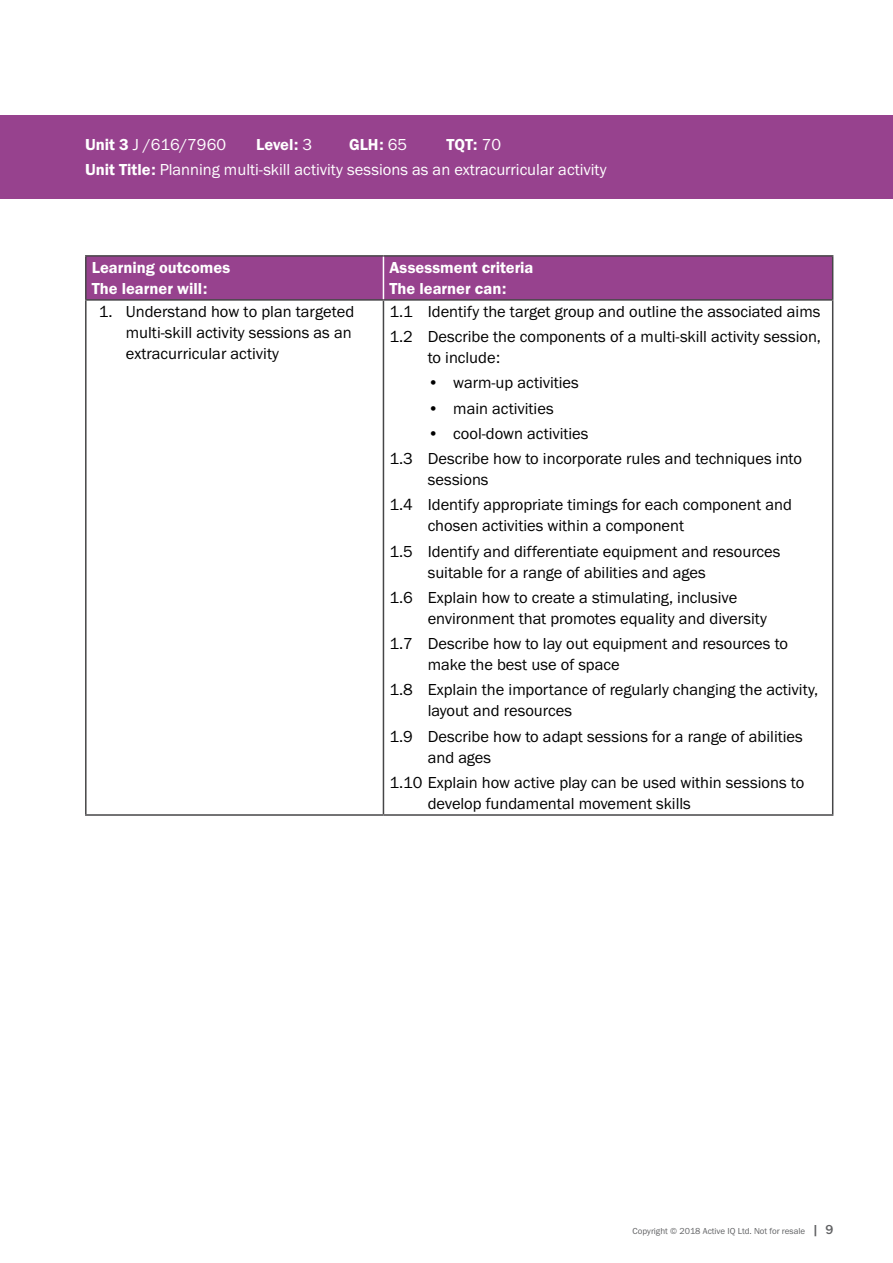
<style>
.page{position:relative;width:893px;height:1263px;background:#fff}
.page>*{position:absolute;margin:0;border:0;box-sizing:border-box;transform-origin:0 0}
.t1{font:16.5px/25.2px "Franklin Gothic URW Boo";color:#000}
.t2{font:16.5px "Franklin Gothic URW Boo";color:#fff}
.t3{font:16.5px/21px "Franklin Gothic URW Dem";color:#fff}
.t4{font:9px "Franklin Gothic URW Boo";color:#616264}
.s1{font-family:"Franklin Gothic URW Dem"}
.s2{font-family:"Franklin Gothic URW Boo"}
.s3{font-family:"Franklin Gothic URW";font-weight:500;font-size:13.5px}
</style>
<div class="page">
<div style="left:0;top:115px;width:893px;height:84px;background:#97428e"></div>
<div style="left:87px;top:257px;width:745px;height:42px;background:#97428e"></div>
<hr style="left:85px;top:255px;width:298px;height:2px;background:#464547">
<hr style="left:85px;top:257px;width:2px;height:42px;background:#464547">
<hr style="left:383px;top:255px;width:450px;height:2px;background:#464547">
<hr style="left:832px;top:257px;width:1px;height:42px;background:#464547">
<hr style="left:85px;top:299px;width:298px;height:2px;background:#464547">
<hr style="left:85px;top:301px;width:2px;height:513px;background:#464547">
<hr style="left:383px;top:299px;width:450px;height:2px;background:#464547">
<hr style="left:383px;top:301px;width:1px;height:513px;background:#464547">
<hr style="left:832px;top:301px;width:1px;height:513px;background:#464547">
<hr style="left:85px;top:814px;width:298px;height:2px;background:#464547">
<hr style="left:383px;top:814px;width:450px;height:2px;background:#464547">
<hr style="left:383px;top:257px;width:1px;height:42px;background:#fff">
<p class="t2" style="left:85px;top:134px;width:142px"><span class="s1">Unit 3</span> J /616/7960</p>
<p class="t3" style="left:256px;top:133px;width:58px">Level: <span class="s2">3</span></p>
<p class="t3" style="left:349px;top:133px;width:60px">GLH: <span class="s2">65</span></p>
<p class="t3" style="left:447px;top:133px;width:56px">TQT: <span class="s2">70</span></p>
<p class="t2" style="left:85px;top:159px;width:523px"><span class="s1">Unit Title:</span> Planning multi-skill activity sessions as an extracurricular activity</p>
<p class="t3" style="left:92px;top:257px;width:140px">Learning outcomes<br>The learner will:</p>
<p class="t3" style="left:389px;top:257px;width:146px">Assessment criteria<br>The learner can:</p>
<p class="t1" style="left:126px;top:301px;width:230px;line-height:21px;text-indent:-27px">1. Understand how to plan targeted multi-skill activity sessions as an extracurricular activity</p>
<p class="t1" style="left:389px;top:298px;width:433px">1.1 Identify the target group and outline the associated aims<br>1.2 Describe the components of a multi-skill activity session,</p>
<p class="t1" style="left:428px;top:345px;width:74px">to include:</p>
<p class="t1" style="left:428px;top:370px;width:153px">• warm-up activities</p>
<p class="t1" style="left:428px;top:395px;width:127px">• main activities</p>
<p class="t1" style="left:389px;top:420px;width:414px;text-indent:38px">• cool-down activities<br>1.3 Describe how to incorporate rules and techniques into</p>
<p class="t1" style="left:389px;top:467px;width:404px;text-indent:38px">sessions<br>1.4 Identify appropriate timings for each component and</p>
<p class="t1" style="left:389px;top:513px;width:393px;text-indent:38px">chosen activities within a component<br>1.5 Identify and differentiate equipment and resources</p>
<p class="t1" style="left:389px;top:559px;width:349px;text-align:center">suitable for a range of abilities and ages<br>1.6 Explain how to create a stimulating, inclusive</p>
<p class="t1" style="left:389px;top:605px;width:400px;text-indent:38px">environment that promotes equality and diversity<br>1.7 Describe how to lay out equipment and resources to</p>
<p class="t1" style="left:389px;top:652px;width:430px;text-indent:38px">make the best use of space<br>1.8 Explain the importance of regularly changing the activity,</p>
<p class="t1" style="left:389px;top:698px;width:415px;text-indent:38px">layout and resources<br>1.9 Describe how to adapt sessions for a range of abilities</p>
<p class="t1" style="left:389px;top:744px;width:416px;text-indent:38px">and ages<br>1.10 Explain how active play can be used within sessions to</p>
<p class="t1" style="left:428px;top:790px;width:265px">develop fundamental movement skills</p>
<p class="t4" style="left:633px;top:1226px;width:202px">Copyright © 2018 Active IQ Ltd. Not for resale <span class="s3">| 9</span></p>
</div>
